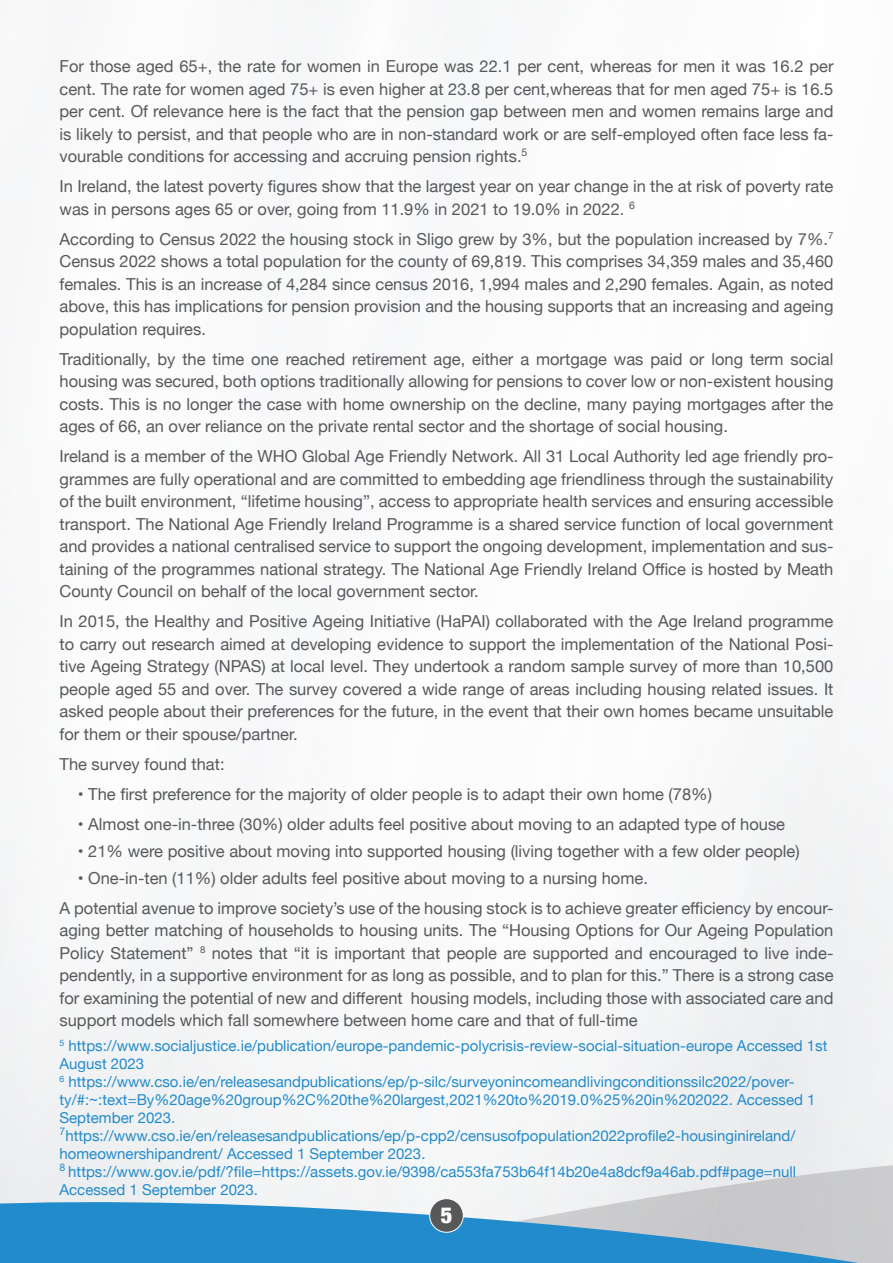
<style>
.page{position:relative;width:893px;height:1263px;background:#fff}
.page>*{position:absolute;margin:0;border:0;box-sizing:border-box;transform-origin:0 0}
.t1{font:900 condensed 22.35px "Helvetica Neue";color:#fff}
.t2{font:16.5px/22.5px "Helvetica Neue";color:#57585a;text-align:justify}
.t3{font:15px/18px "Helvetica Neue";color:#218bcb}
</style>
<div class="page">
<div style="left:0;top:1136px;width:893px;height:53px;background:#f0f1f3"></div>
<svg style="left:0;top:1189px;width:893px;height:74px;background:#74aed2"></svg>
<div style="left:430px;top:1198px;width:33px;height:34px;background:#57585a;border-radius:50%"></div>
<div style="left:429px;top:1198px;width:35px;height:35px;border:1px solid #fff;border-radius:50%"></div>
<p class="t2" style="left:60px;top:56px;width:775px">For those aged 65+, the rate for women in Europe was 22.1 per cent, whereas for men it was 16.2 per cent. The rate for women aged 75+ is even higher at 23.8 per cent,whereas that for men aged 75+ is 16.5 per cent. Of relevance here is the fact that the pension gap between men and women remains large and is likely to persist, and that people who are in non-standard work or are self-employed often face less fa&shy;vourable conditions for accessing and accruing pension rights.<sup>5</sup></p>
<p class="t2" style="left:60px;top:176px;width:775px">In Ireland, the latest poverty figures show that the largest year on year change in the at risk of poverty rate was in persons ages 65 or over, going from 11.9% in 2021 to 19.0% in 2022. <sup>6</sup></p>
<p class="t2" style="left:60px;top:228px;width:775px">According to Census 2022 the housing stock in Sligo grew by 3%, but the population increased by 7%.<sup>7<br></sup>Census 2022 shows a total population for the county of 69,819. This comprises 34,359 males and 35,460 females. This is an increase of 4,284 since census 2016, 1,994 males and 2,290 females. Again, as noted above, this has implications for pension provision and the housing supports that an increasing and ageing population requires.</p>
<p class="t2" style="left:60px;top:348px;width:775px">Traditionally, by the time one reached retirement age, either a mortgage was paid or long term social housing was secured, both options traditionally allowing for pensions to cover low or non-existent housing costs. This is no longer the case with home ownership on the decline, many paying mortgages after the ages of 66, an over reliance on the private rental sector and the shortage of social housing.</p>
<p class="t2" style="left:60px;top:446px;width:775px">Ireland is a member of the WHO Global Age Friendly Network. All 31 Local Authority led age friendly pro&shy;grammes are fully operational and are committed to embedding age friendliness through the sustainability of the built environment, “lifetime housing”, access to appropriate health services and ensuring accessible transport. The National Age Friendly Ireland Programme is a shared service function of local government and provides a national centralised service to support the ongoing development, implementation and sus&shy;taining of the programmes national strategy. The National Age Friendly Ireland Office is hosted by Meath County Council on behalf of the local government sector.</p>
<p class="t2" style="left:60px;top:611px;width:775px">In 2015, the Healthy and Positive Ageing Initiative (HaPAI) collaborated with the Age Ireland programme to carry out research aimed at developing evidence to support the implementation of the National Posi&shy;tive Ageing Strategy (NPAS) at local level. They undertook a random sample survey of more than 10,500 people aged 55 and over. The survey covered a wide range of areas including housing related issues. It asked people about their preferences for the future, in the event that their own homes became unsuitable for them or their spouse/partner.</p>
<p class="t2" style="left:60px;top:753px;width:167px">The survey found that:</p>
<p class="t2" style="left:78px;top:783px;width:636px">• The first preference for the majority of older people is to adapt their own home (78%)</p>
<p class="t2" style="left:78px;top:813px;width:709px">• Almost one-in-three (30%) older adults feel positive about moving to an adapted type of house</p>
<p class="t2" style="left:78px;top:840px;width:723px">• 21% were positive about moving into supported housing (living together with a few older people)</p>
<p class="t2" style="left:78px;top:867px;width:571px">• One-in-ten (11%) older adults feel positive about moving to a nursing home.</p>
<p class="t2" style="left:60px;top:897px;width:775px">A potential avenue to improve society’s use of the housing stock is to achieve greater efficiency by encour&shy;aging better matching of households to housing units. The “Housing Options for Our Ageing Population Policy Statement” <sup>8</sup> notes that “it is important that people are supported and encouraged to live inde&shy;pendently, in a supportive environment for as long as possible, and to plan for this.” There is a strong case for examining the potential of new and different housing models, including those with associated care and support models which fall somewhere between home care and that of full-time</p>
<p class="t3" style="left:60px;top:1038px;width:769px"><sup>5</sup> https://www.socialjustice.ie/publication/europe-pandemic-polycrisis-review-social-situation-europe Accessed 1st</p>
<p class="t3" style="left:60px;top:1056px;width:86px">August 2023</p>
<p class="t3" style="left:60px;top:1074px;width:757px"><sup>6</sup> https://www.cso.ie/en/releasesandpublications/ep/p-silc/surveyonincomeandlivingconditionssilc2022/pover&shy;ty/#:~:text=By%20age%20group%2C%20the%20largest,2021%20to%2019.0%25%20in%202022. Accessed 1<br>September 2023.</p>
<p class="t3" style="left:60px;top:1128px;width:737px"><sup>7</sup>https://www.cso.ie/en/releasesandpublications/ep/p-cpp2/censusofpopulation2022profile2-housinginireland/ homeownershipandrent/ Accessed 1 September 2023.</p>
<p class="t3" style="left:60px;top:1164px;width:738px"><sup>8</sup> https://www.gov.ie/pdf/?file=https://assets.gov.ie/9398/ca553fa753b64f14b20e4a8dcf9a46ab.pdf#page=null<br>Accessed 1 September 2023.</p>
<p class="t1" style="left:441px;top:1197px;width:13px">5</p>
</div>
